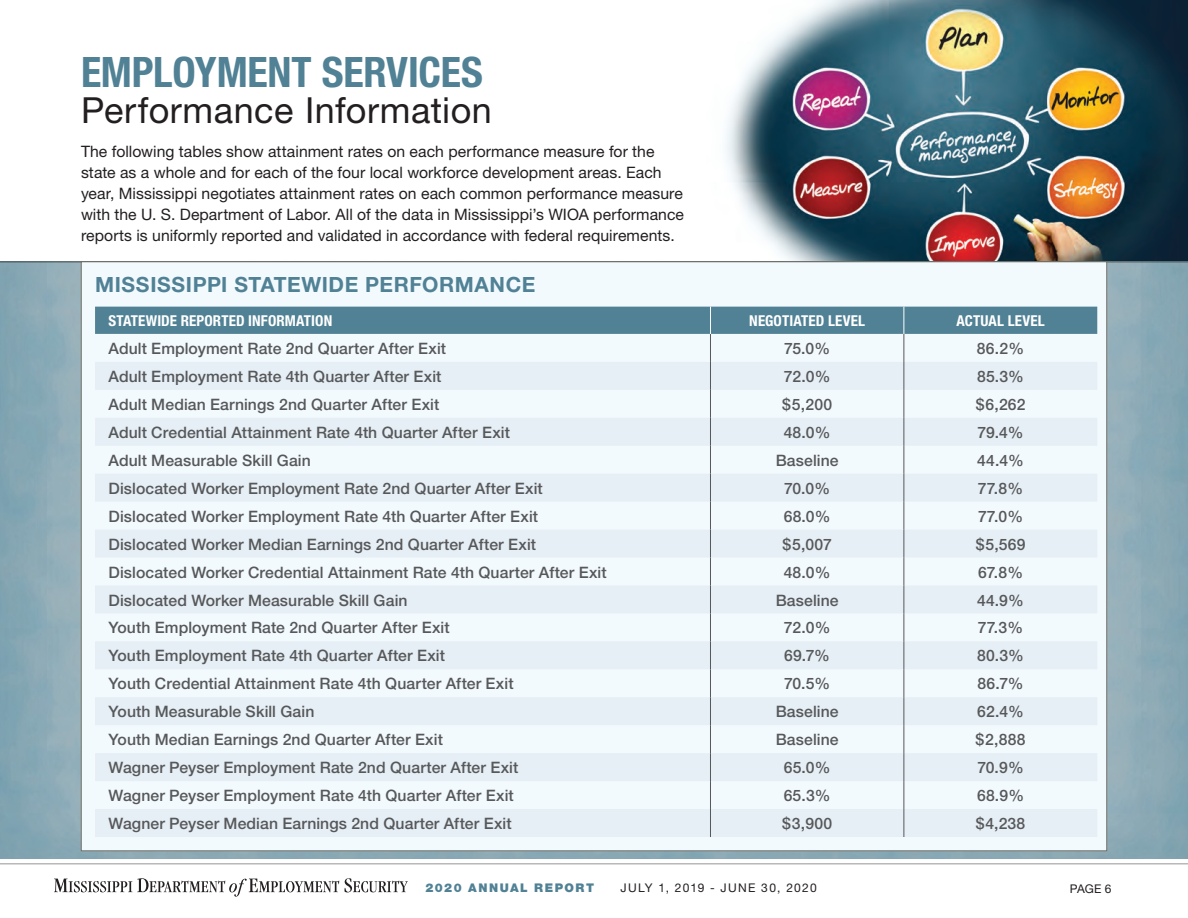
<style>
.page{position:relative;width:1188px;height:918px;background:#fff}
.page>*{position:absolute;margin:0;border:0;box-sizing:border-box;transform-origin:0 0}
._2019_MajorHeadings{font:700 condensed 42px "Helvetica Neue";letter-spacing:-.005em;color:#508195}
._2019_SubSectionHead{font:36px "Helvetica Neue";letter-spacing:.015em;color:#231f20}
.TableHeaders{font:700 21px "Helvetica Neue";letter-spacing:.025em;color:#508195}
.TextForTablesBodies{font:500 15.75px "Helvetica Neue";letter-spacing:.005em;color:#57585a}
.Bodycopy_Throughout{font:15.75px/21px "Helvetica Neue";letter-spacing:.005em;color:#231f20}
.TableHeadBlockTypeNE{font:700 condensed 15px "Helvetica Neue";letter-spacing:.01em;color:#fff}
.t1{font:12px "Helvetica Neue";letter-spacing:.1em;color:#231f20}
.t2{font:900 12px "Helvetica Neue";letter-spacing:.125em;color:#508195}
</style>
<div class="page">
<img style="left:707px;top:0;width:481px;height:262px">
<img style="left:0;top:263px;width:1188px;height:596px">
<hr style="left:0;top:262px;width:1188px;height:1px;background:#727068">
<div style="left:81px;top:262px;width:1026px;height:589px;background:#f3fafe"></div>
<svg style="left:95px;top:307px;width:1002px;height:530px"></svg>
<svg style="left:54px;top:878px;width:285px;height:19px"></svg>
<svg style="left:345px;top:878px;width:63px;height:14px"></svg>
<hr style="left:0;top:863px;width:1188px;height:1px;background:#969696">
<p class="_2019_MajorHeadings" style="left:81px;top:46px;width:403px">EMPLOYMENT SERVICES</p>
<p class="_2019_SubSectionHead" style="left:81px;top:89px;width:412px">Performance Information</p>
<p class="Bodycopy_Throughout" style="left:81px;top:141px;width:605px">The following tables show attainment rates on each performance measure for the state as a whole and for each of the four local workforce development areas. Each year, Mississippi negotiates attainment rates on each common performance measure with the U. S. Department of Labor. All of the data in Mississippi’s WIOA performance reports is uniformly reported and validated in accordance with federal requirements.</p>
<p class="TableHeaders" style="left:95px;top:272px;width:442px">MISSISSIPPI STATEWIDE PERFORMANCE</p>
<p class="TableHeadBlockTypeNE" style="left:109px;top:312px;width:225px">STATEWIDE REPORTED INFORMATION</p>
<p class="TableHeadBlockTypeNE" style="left:749px;top:312px;width:117px">NEGOTIATED LEVEL</p>
<p class="TableHeadBlockTypeNE" style="left:956px;top:312px;width:90px">ACTUAL LEVEL</p>
<p class="TextForTablesBodies" style="left:109px;top:339px;width:339px">Adult Employment Rate 2nd Quarter After Exit</p>
<p class="TextForTablesBodies" style="left:784px;top:339px;width:48px">75.0%</p>
<p class="TextForTablesBodies" style="left:977px;top:339px;width:49px">86.2%</p>
<p class="TextForTablesBodies" style="left:109px;top:367px;width:334px">Adult Employment Rate 4th Quarter After Exit</p>
<p class="TextForTablesBodies" style="left:784px;top:367px;width:48px">72.0%</p>
<p class="TextForTablesBodies" style="left:977px;top:367px;width:48px">85.3%</p>
<p class="TextForTablesBodies" style="left:109px;top:395px;width:332px">Adult Median Earnings 2nd Quarter After Exit</p>
<p class="TextForTablesBodies" style="left:782px;top:395px;width:52px">$5,200</p>
<p class="TextForTablesBodies" style="left:976px;top:395px;width:51px">$6,262</p>
<p class="TextForTablesBodies" style="left:109px;top:423px;width:403px">Adult Credential Attainment Rate 4th Quarter After Exit</p>
<p class="TextForTablesBodies" style="left:784px;top:423px;width:48px">48.0%</p>
<p class="TextForTablesBodies" style="left:978px;top:423px;width:48px">79.4%</p>
<p class="TextForTablesBodies" style="left:109px;top:451px;width:204px">Adult Measurable Skill Gain</p>
<p class="TextForTablesBodies" style="left:776px;top:451px;width:64px">Baseline</p>
<p class="TextForTablesBodies" style="left:977px;top:451px;width:48px">44.4%</p>
<p class="TextForTablesBodies" style="left:109px;top:479px;width:436px">Dislocated Worker Employment Rate 2nd Quarter After Exit</p>
<p class="TextForTablesBodies" style="left:784px;top:479px;width:48px">70.0%</p>
<p class="TextForTablesBodies" style="left:978px;top:479px;width:47px">77.8%</p>
<p class="TextForTablesBodies" style="left:109px;top:507px;width:431px">Dislocated Worker Employment Rate 4th Quarter After Exit</p>
<p class="TextForTablesBodies" style="left:784px;top:507px;width:49px">68.0%</p>
<p class="TextForTablesBodies" style="left:978px;top:507px;width:47px">77.0%</p>
<p class="TextForTablesBodies" style="left:109px;top:535px;width:429px">Dislocated Worker Median Earnings 2nd Quarter After Exit</p>
<p class="TextForTablesBodies" style="left:783px;top:535px;width:51px">$5,007</p>
<p class="TextForTablesBodies" style="left:976px;top:535px;width:51px">$5,569</p>
<p class="TextForTablesBodies" style="left:109px;top:563px;width:500px">Dislocated Worker Credential Attainment Rate 4th Quarter After Exit</p>
<p class="TextForTablesBodies" style="left:784px;top:563px;width:48px">48.0%</p>
<p class="TextForTablesBodies" style="left:978px;top:563px;width:47px">67.8%</p>
<p class="TextForTablesBodies" style="left:109px;top:591px;width:300px">Dislocated Worker Measurable Skill Gain</p>
<p class="TextForTablesBodies" style="left:776px;top:591px;width:64px">Baseline</p>
<p class="TextForTablesBodies" style="left:977px;top:591px;width:48px">44.9%</p>
<p class="TextForTablesBodies" style="left:109px;top:618px;width:343px">Youth Employment Rate 2nd Quarter After Exit</p>
<p class="TextForTablesBodies" style="left:784px;top:618px;width:48px">72.0%</p>
<p class="TextForTablesBodies" style="left:978px;top:618px;width:47px">77.3%</p>
<p class="TextForTablesBodies" style="left:109px;top:646px;width:338px">Youth Employment Rate 4th Quarter After Exit</p>
<p class="TextForTablesBodies" style="left:784px;top:646px;width:47px">69.7%</p>
<p class="TextForTablesBodies" style="left:977px;top:646px;width:48px">80.3%</p>
<p class="TextForTablesBodies" style="left:109px;top:674px;width:407px">Youth Credential Attainment Rate 4th Quarter After Exit</p>
<p class="TextForTablesBodies" style="left:784px;top:674px;width:48px">70.5%</p>
<p class="TextForTablesBodies" style="left:978px;top:674px;width:48px">86.7%</p>
<p class="TextForTablesBodies" style="left:109px;top:702px;width:207px">Youth Measurable Skill Gain</p>
<p class="TextForTablesBodies" style="left:776px;top:702px;width:64px">Baseline</p>
<p class="TextForTablesBodies" style="left:977px;top:702px;width:48px">62.4%</p>
<p class="TextForTablesBodies" style="left:109px;top:730px;width:336px">Youth Median Earnings 2nd Quarter After Exit</p>
<p class="TextForTablesBodies" style="left:776px;top:730px;width:64px">Baseline</p>
<p class="TextForTablesBodies" style="left:976px;top:730px;width:51px">$2,888</p>
<p class="TextForTablesBodies" style="left:109px;top:758px;width:411px">Wagner Peyser Employment Rate 2nd Quarter After Exit</p>
<p class="TextForTablesBodies" style="left:784px;top:758px;width:48px">65.0%</p>
<p class="TextForTablesBodies" style="left:977px;top:758px;width:48px">70.9%</p>
<p class="TextForTablesBodies" style="left:109px;top:786px;width:407px">Wagner Peyser Employment Rate 4th Quarter After Exit</p>
<p class="TextForTablesBodies" style="left:784px;top:786px;width:48px">65.3%</p>
<p class="TextForTablesBodies" style="left:977px;top:786px;width:49px">68.9%</p>
<p class="TextForTablesBodies" style="left:109px;top:814px;width:405px">Wagner Peyser Median Earnings 2nd Quarter After Exit</p>
<p class="TextForTablesBodies" style="left:782px;top:814px;width:52px">$3,900</p>
<p class="TextForTablesBodies" style="left:976px;top:814px;width:51px">$4,238</p>
<p class="t2" style="left:426px;top:880px;width:170px">2020 ANNUAL REPORT</p>
<p class="t1" style="left:620px;top:880px;width:198px">JULY 1, 2019 - JUNE 30, 2020</p>
<p class="t1" style="left:1070px;top:881px;width:43px">PAGE 6</p>
</div>
